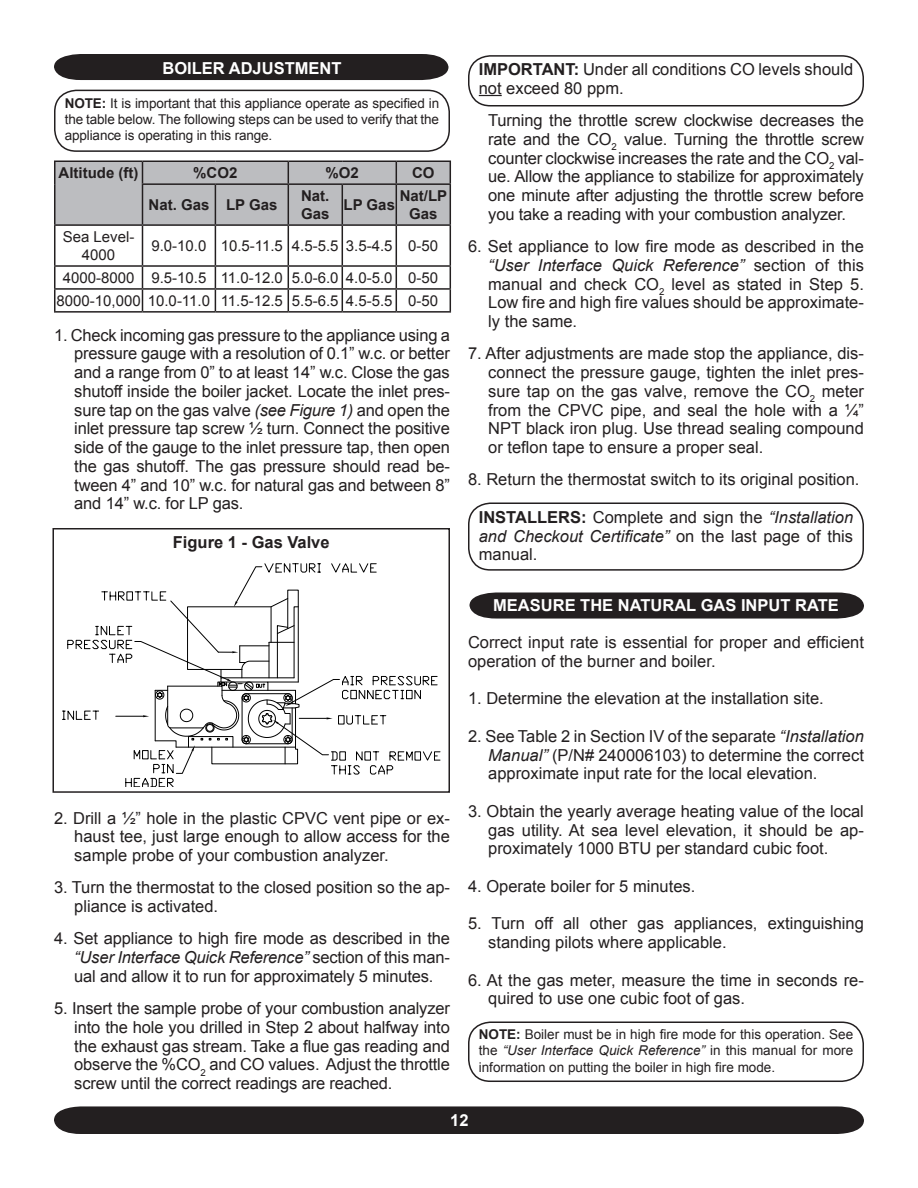
<style>
.page{position:relative;width:918px;height:1188px;background:#fff}
.page>*{position:absolute;margin:0;border:0;box-sizing:border-box;transform-origin:0 0}
.t1{font:16.5px/18.8px "Arial";color:#231f20;text-align:justify}
.t2{font:700 16.5px "Arial";color:#fff}
.t3{font:700 16.5px "Arial";color:#231f20}
.t4{font:15px/18px "Arial";color:#231f20;text-align:center}
.t5{font:700 15px/18px "Arial";color:#231f20}
.t6{font:13.5px/16.2px "Arial";letter-spacing:-.005em;color:#231f20;text-align:justify}
.s1{font-weight:700}
.s2{font-style:italic}
</style>
<div class="page">
<div style="left:54px;top:1106px;width:810px;height:28px;background:#231f20"></div>
<svg style="left:468px;top:502px;width:396px;height:68px"></svg>
<svg style="left:54px;top:89px;width:396px;height:62px"></svg>
<div style="left:54px;top:54px;width:394px;height:26px;background:#231f20"></div>
<svg style="left:468px;top:1021px;width:396px;height:60px"></svg>
<svg style="left:470px;top:592px;width:394px;height:27px;background:#302c2d"></svg>
<hr style="left:54px;top:160px;width:88px;height:2px;background:#231f20">
<hr style="left:142px;top:160px;width:73px;height:2px;background:#231f20">
<hr style="left:215px;top:160px;width:73px;height:2px;background:#231f20">
<hr style="left:288px;top:160px;width:54px;height:2px;background:#231f20">
<hr style="left:342px;top:160px;width:54px;height:2px;background:#231f20">
<hr style="left:396px;top:160px;width:55px;height:2px;background:#231f20">
<div style="left:54px;top:161px;width:397px;height:63px;background:#bcbdc0"></div>
<hr style="left:142px;top:183px;width:73px;height:2px;background:#231f20">
<hr style="left:142px;top:185px;width:1px;height:39px;background:#231f20">
<hr style="left:215px;top:183px;width:73px;height:2px;background:#231f20">
<hr style="left:215px;top:185px;width:1px;height:39px;background:#231f20">
<hr style="left:288px;top:183px;width:54px;height:2px;background:#231f20">
<hr style="left:288px;top:185px;width:1px;height:39px;background:#231f20">
<hr style="left:342px;top:183px;width:54px;height:2px;background:#231f20">
<hr style="left:342px;top:185px;width:1px;height:39px;background:#231f20">
<hr style="left:396px;top:183px;width:55px;height:2px;background:#231f20">
<hr style="left:396px;top:185px;width:1px;height:39px;background:#231f20">
<hr style="left:450px;top:185px;width:1px;height:39px;background:#231f20">
<hr style="left:54px;top:224px;width:88px;height:2px;background:#231f20">
<hr style="left:54px;top:226px;width:1px;height:39px;background:#231f20">
<hr style="left:142px;top:224px;width:73px;height:2px;background:#231f20">
<hr style="left:142px;top:226px;width:1px;height:39px;background:#231f20">
<hr style="left:215px;top:224px;width:73px;height:2px;background:#231f20">
<hr style="left:215px;top:226px;width:1px;height:39px;background:#231f20">
<hr style="left:288px;top:224px;width:54px;height:2px;background:#231f20">
<hr style="left:288px;top:226px;width:1px;height:39px;background:#231f20">
<hr style="left:342px;top:224px;width:54px;height:2px;background:#231f20">
<hr style="left:342px;top:226px;width:1px;height:39px;background:#231f20">
<hr style="left:396px;top:224px;width:55px;height:2px;background:#231f20">
<hr style="left:396px;top:226px;width:1px;height:39px;background:#231f20">
<hr style="left:450px;top:226px;width:1px;height:39px;background:#231f20">
<hr style="left:54px;top:265px;width:88px;height:2px;background:#231f20">
<hr style="left:142px;top:265px;width:73px;height:2px;background:#231f20">
<hr style="left:215px;top:265px;width:73px;height:2px;background:#231f20">
<hr style="left:288px;top:265px;width:54px;height:2px;background:#231f20">
<hr style="left:342px;top:265px;width:54px;height:2px;background:#231f20">
<hr style="left:396px;top:265px;width:55px;height:2px;background:#231f20">
<hr style="left:54px;top:288px;width:88px;height:2px;background:#231f20">
<svg style="left:54px;top:267px;width:1px;height:44px"></svg>
<hr style="left:142px;top:288px;width:73px;height:2px;background:#231f20">
<svg style="left:142px;top:267px;width:1px;height:44px"></svg>
<hr style="left:215px;top:288px;width:73px;height:2px;background:#231f20">
<svg style="left:215px;top:267px;width:1px;height:44px"></svg>
<hr style="left:288px;top:288px;width:54px;height:2px;background:#231f20">
<svg style="left:288px;top:267px;width:1px;height:44px"></svg>
<hr style="left:342px;top:288px;width:54px;height:2px;background:#231f20">
<svg style="left:342px;top:267px;width:1px;height:44px"></svg>
<hr style="left:396px;top:288px;width:55px;height:2px;background:#231f20">
<svg style="left:396px;top:267px;width:1px;height:44px"></svg>
<svg style="left:450px;top:267px;width:1px;height:44px"></svg>
<hr style="left:54px;top:311px;width:88px;height:2px;background:#231f20">
<hr style="left:142px;top:311px;width:73px;height:2px;background:#231f20">
<hr style="left:215px;top:311px;width:73px;height:2px;background:#231f20">
<hr style="left:288px;top:311px;width:54px;height:2px;background:#231f20">
<hr style="left:342px;top:311px;width:54px;height:2px;background:#231f20">
<hr style="left:396px;top:311px;width:55px;height:2px;background:#231f20">
<svg style="left:62px;top:564px;width:378px;height:223px"></svg>
<div style="left:52px;top:528px;width:398px;height:265px;border:2px solid #231f20"></div>
<svg style="left:468px;top:55px;width:396px;height:51px"></svg>
<p class="t2" style="left:162px;top:57px;width:181px">BOILER ADJUSTMENT</p>
<p class="t6" style="left:65px;top:95px;width:376px"><span class="s1">NOTE:</span> It is important that this appliance operate as specified in the table below. The following steps can be used to verify that the appliance is operating in this range.</p>
<p class="t5" style="left:59px;top:164px;width:81px">Altitude (ft)</p>
<p class="t5" style="left:193px;top:164px;width:46px">%CO2</p>
<p class="t5" style="left:326px;top:164px;width:35px">%O2</p>
<p class="t5" style="left:412px;top:164px;width:24px">CO</p>
<p class="t5" style="left:149px;top:196px;width:131px">Nat. Gas LP Gas</p>
<p class="t5" style="left:301px;top:187px;width:30px">Nat.<br>Gas</p>
<p class="t5" style="left:344px;top:196px;width:53px">LP Gas</p>
<p class="t5" style="left:400px;top:187px;width:49px;text-align:center">Nat/LP<br>Gas</p>
<p class="t4" style="left:63px;top:228px;width:73px">Sea Level-<br>4000</p>
<p class="t4" style="left:63px;top:230px;width:377px;line-height:32px;text-align:right">9.0-10.0 10.5-11.5 4.5-5.5 3.5-4.5 0-50<br>4000-8000 9.5-10.5 11.0-12.0 5.0-6.0 4.0-5.0 0-50</p>
<p class="t4" style="left:57px;top:292px;width:383px">8000-10,000 10.0-11.0 11.5-12.5 5.5-6.5 4.5-5.5 0-50</p>
<p class="t1" style="left:74px;top:326px;width:377px;text-indent:-20px">1. Check incoming gas pressure to the appliance using a pressure gauge with a resolution of 0.1” w.c. or better and a range from 0” to at least 14” w.c. Close the gas shutoff inside the boiler jacket. Locate the inlet pres&shy;sure tap on the gas valve <span class="s2">(see Figure 1)</span> and open the inlet pressure tap screw ½ turn. Connect the positive side of the gauge to the inlet pressure tap, then open the gas shutoff. The gas pressure should read be&shy;tween 4” and 10” w.c. for natural gas and between 8” and 14” w.c. for LP gas.</p>
<p class="t3" style="left:173px;top:531px;width:158px">Figure 1 - Gas Valve</p>
<p class="t1" style="left:74px;top:809px;width:377px;text-indent:-20px">2. Drill a ½” hole in the plastic CPVC vent pipe or ex&shy;haust tee, just large enough to allow access for the sample probe of your combustion analyzer.</p>
<p class="t1" style="left:74px;top:878px;width:377px;text-indent:-20px">3. Turn the thermostat to the closed position so the ap&shy;pliance is activated.</p>
<p class="t1" style="left:74px;top:929px;width:377px;text-indent:-20px">4. Set appliance to high fire mode as described in the <span class="s2">“User Interface Quick Reference”</span> section of this man&shy;ual and allow it to run for approximately 5 minutes.</p>
<p class="t1" style="left:74px;top:999px;width:377px;text-indent:-20px">5. Insert the sample probe of your combustion analyzer into the hole you drilled in Step 2 about halfway into the exhaust gas stream. Take a flue gas reading and observe the %CO<sub>2</sub> and CO values. Adjust the throttle screw until the correct readings are reached.</p>
<p class="t1" style="left:479px;top:60px;width:376px"><span class="s1">IMPORTANT:</span> Under all conditions CO levels should not exceed 80 ppm.</p>
<p class="t1" style="left:488px;top:111px;width:377px">Turning the throttle screw clockwise decreases the rate and the CO<sub>2</sub> value. Turning the throttle screw counter clockwise increases the rate and the CO<sub>2</sub> val&shy;ue. Allow the appliance to stabilize for approximately one minute after adjusting the throttle screw before you take a reading with your combustion analyzer.</p>
<p class="t1" style="left:488px;top:237px;width:377px;text-indent:-20px">6. Set appliance to low fire mode as described in the <span class="s2">“User Interface Quick Reference”</span> section of this manual and check CO<sub>2</sub> level as stated in Step 5.<br>Low fire and high fire values should be approximate&shy;ly the same.</p>
<p class="t1" style="left:488px;top:344px;width:377px;text-indent:-20px">7. After adjustments are made stop the appliance, dis&shy;connect the pressure gauge, tighten the inlet pres&shy;sure tap on the gas valve, remove the CO<sub>2</sub> meter from the CPVC pipe, and seal the hole with a ¼” NPT black iron plug. Use thread sealing compound or teflon tape to ensure a proper seal.</p>
<p class="t1" style="left:468px;top:470px;width:393px">8. Return the thermostat switch to its original position.</p>
<p class="t1" style="left:479px;top:508px;width:376px"><span class="s1">INSTALLERS:</span> Complete and sign the <span class="s2">“Installation and Checkout Certificate”</span> on the last page of this manual.</p>
<p class="t2" style="left:493px;top:594px;width:347px">MEASURE THE NATURAL GAS INPUT RATE</p>
<p class="t1" style="left:468px;top:633px;width:397px">Correct input rate is essential for proper and efficient operation of the burner and boiler.</p>
<p class="t1" style="left:468px;top:689px;width:357px">1. Determine the elevation at the installation site.</p>
<p class="t1" style="left:488px;top:727px;width:377px;text-indent:-20px">2. See Table 2 in Section IV of the separate <span class="s2">“Installation Manual”</span> (P/N# 240006103) to determine the correct approximate input rate for the local elevation.</p>
<p class="t1" style="left:488px;top:802px;width:377px;text-indent:-20px">3. Obtain the yearly average heating value of the local gas utility. At sea level elevation, it should be ap&shy;proximately 1000 BTU per standard cubic foot.</p>
<p class="t1" style="left:468px;top:877px;width:229px">4. Operate boiler for 5 minutes.</p>
<p class="t1" style="left:488px;top:914px;width:377px;text-indent:-20px">5. Turn off all other gas appliances, extinguishing standing pilots where applicable.</p>
<p class="t1" style="left:488px;top:971px;width:377px;text-indent:-20px">6. At the gas meter, measure the time in seconds re&shy;quired to use one cubic foot of gas.</p>
<p class="t6" style="left:479px;top:1027px;width:376px"><span class="s1">NOTE:</span> Boiler must be in high fire mode for this operation. See the <span class="s2">“User Interface Quick Reference”</span> in this manual for more information on putting the boiler in high fire mode.</p>
<p class="t2" style="left:450px;top:1109px;width:20px">12</p>
</div>
